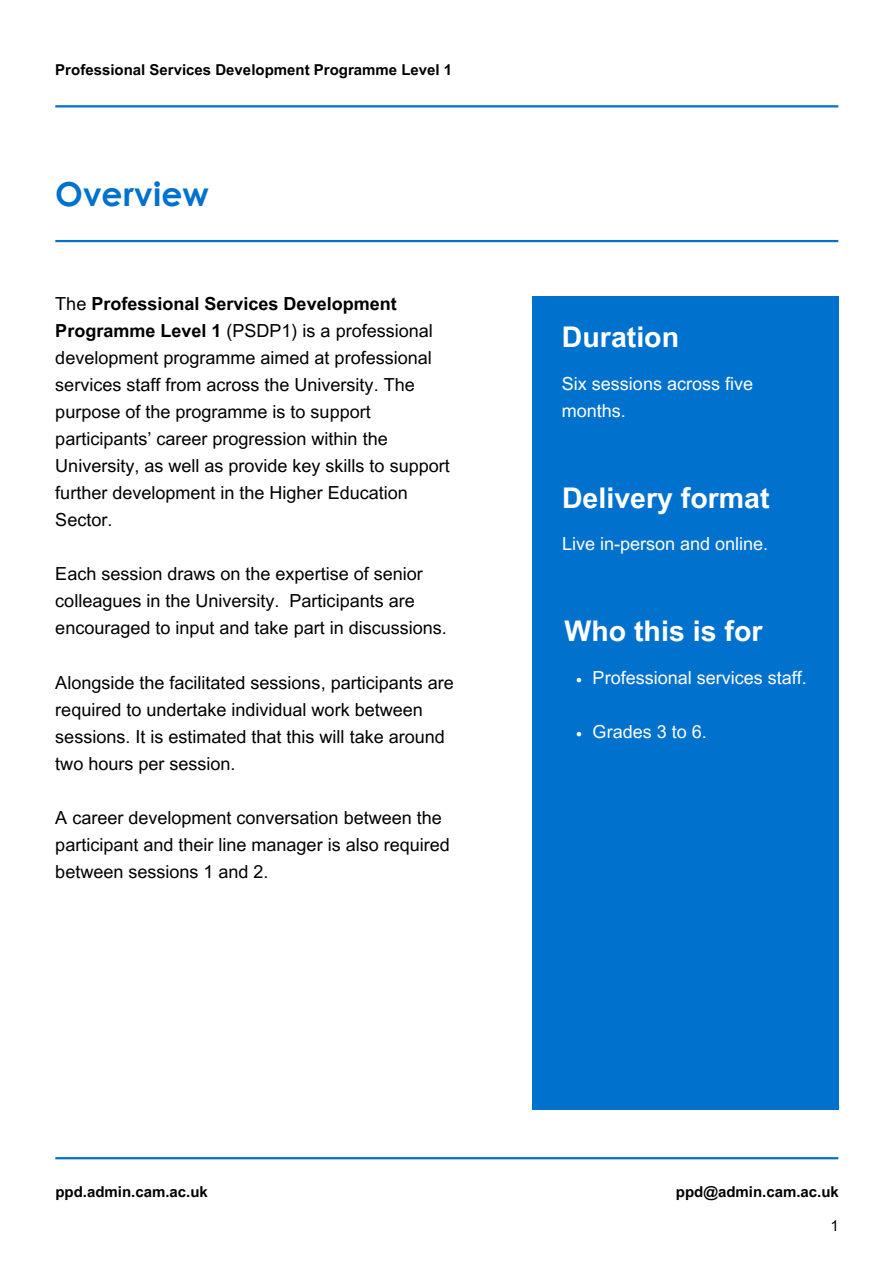
<style>
.page{position:relative;width:894px;height:1264px;background:#fff}
.page>*{position:absolute;margin:0;border:0;box-sizing:border-box;transform-origin:0 0}
.t1{font:700 33px "Century Gothic";color:#0072ce}
.t2{font:700 28.5px "Arial MT Pro";color:#fff}
.t3{font:18px/27px "Arial MT Pro";color:#000}
.t4{font:18px/27px "Arial MT Pro";color:#fff}
.t5{font:700 15px "Arial MT Pro";color:#000}
.t6{font:15px "Arial MT Pro";color:#000}
.s1{font-weight:700}
</style>
<div class="page">
<hr style="left:55px;top:105px;width:783px;height:2px;background:#0072ce">
<hr style="left:55px;top:1157px;width:783px;height:2px;background:#0072ce">
<hr style="left:55px;top:240px;width:783px;height:2px;background:#0072ce">
<div style="left:531px;top:296px;width:307px;height:813px;background:#0072ce"></div>
<svg style="left:576px;top:678px;width:5px;height:4px"></svg>
<svg style="left:576px;top:732px;width:5px;height:4px"></svg>
<p class="t5" style="left:55px;top:64px;width:398px">Professional Services Development Programme Level 1</p>
<p class="t1" style="left:55px;top:169px;width:155px">Overview</p>
<h1 class="t3" style="left:55px;top:293px;width:396px">The <span class="s1">Professional Services Development Programme Level 1</span> (PSDP1) is a professional development programme aimed at professional services staff from across the University. The purpose of the programme is to support participants’ career progression within the University, as well as provide key skills to support further development in the Higher Education Sector.</h1>
<p class="t3" style="left:55px;top:563px;width:393px">Each session draws on the expertise of senior colleagues in the University. Participants are encouraged to input and take part in discussions.</p>
<h3 class="t3" style="left:55px;top:671px;width:400px">Alongside the facilitated sessions, participants are required to undertake individual work between sessions. It is estimated that this will take around two hours per session.</h3>
<h3 class="t3" style="left:55px;top:806px;width:396px">A career development conversation between the participant and their line manager is also required between sessions 1 and 2.</h3>
<h3 class="t2" style="left:561px;top:327px;width:119px">Duration</h3>
<h3 class="t4" style="left:561px;top:372px;width:193px">Six sessions across five months.</h3>
<h2 class="t2" style="left:562px;top:487px;width:209px">Delivery format</h2>
<h3 class="t4" style="left:562px;top:532px;width:208px">Live in-person and online.</h3>
<h2 class="t2" style="left:564px;top:620px;width:199px">Who this is for</h2>
<h3 class="t4" style="left:592px;top:666px;width:216px">Professional services staff.</h3>
<h2 class="t4" style="left:592px;top:720px;width:116px">Grades 3 to 6.</h2>
<p class="t5" style="left:55px;top:1185px;width:154px">ppd.admin.cam.ac.uk</p>
<p class="t5" style="left:675px;top:1185px;width:164px">ppd@admin.cam.ac.uk</p>
<p class="t6" style="left:830px;top:1219px;width:10px">1</p>
</div>
